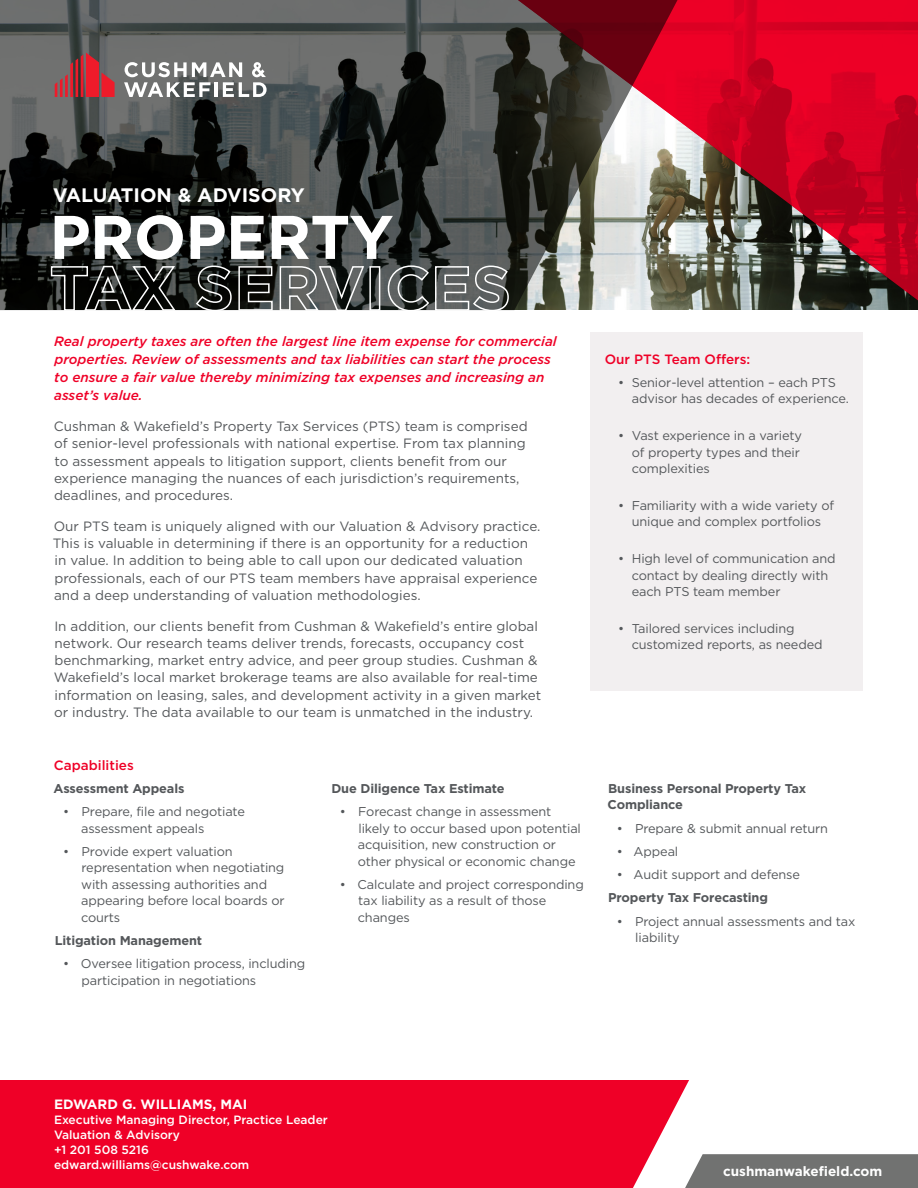
<style>
.page{position:relative;width:918px;height:1188px;background:#fff}
.page>*{position:absolute;margin:0;border:0;box-sizing:border-box;transform-origin:0 0}
.White_Main_Bold{font:700 61.5px "Gotham";letter-spacing:-.01em;color:#fff}
.White_Main_Bold-2{font:700 19.5px "Gotham";color:#fff}
.text{font:13.5px/17.2px "Gotham";color:#54575a}
.Red_Header{font:italic 500 13.5px/18px "Gotham";color:#ef0027}
.White_Header{font:700 13.5px "Gotham";color:#fff}
.Red_Header-2{font:500 13.5px "Gotham";color:#ef0027}
.t1{font:12.75px/16.5px "Gotham";letter-spacing:-.01em;color:#54575a}
.Side_bar_text_bold{font:700 12.75px/16.5px "Gotham";letter-spacing:-.01em;color:#54575a}
.Contact_Info_-_title{font:500 12px "Gotham";color:#fff}
</style>
<div class="page">
<div style="left:689px;top:1154px;width:229px;height:34px;background:#717271"></div>
<div style="left:0;top:1080px;width:689px;height:108px;background:#ef0027"></div>
<svg style="left:510px;top:0;width:408px;height:311px;background:#b01e33"></svg>
<svg style="left:0;top:0;width:689px;height:310px;background:#534c4b"></svg>
<div style="left:591px;top:333px;width:272px;height:358px;background:#f2eff0"></div>
<svg style="left:50px;top:265px;width:127px;height:46px;background:#373937"></svg>
<svg style="left:195px;top:265px;width:37px;height:46px;background:#40423f"></svg>
<svg style="left:238px;top:265px;width:35px;height:46px;background:#474846"></svg>
<svg style="left:279px;top:265px;width:86px;height:46px;background:#6c706f"></svg>
<div style="left:369px;top:266px;width:11px;height:45px;border:2px solid #fff"></div>
<svg style="left:387px;top:265px;width:123px;height:46px;background:#676a6a"></svg>
<svg style="left:55px;top:53px;width:60px;height:44px;background:#a04147"></svg>
<svg style="left:124px;top:62px;width:143px;height:35px"></svg>
<p class="White_Main_Bold-2" style="left:53px;top:182px;width:253px">VALUATION &amp; ADVISORY</p>
<p class="White_Main_Bold" style="left:50px;top:196px;width:346px">PROPERTY</p>
<p class="Red_Header" style="left:54px;top:332px;width:504px">Real property taxes are often the largest line item expense for commercial properties. Review of assessments and tax liabilities can start the process to ensure a fair value thereby minimizing tax expenses and increasing an asset’s value.</p>
<p class="text" style="left:54px;top:418px;width:475px">Cushman &amp; Wakefield’s Property Tax Services (PTS) team is comprised of senior-level professionals with national expertise. From tax planning to assessment appeals to litigation support, clients benefit from our experience managing the nuances of each jurisdiction’s requirements, deadlines, and procedures.</p>
<p class="text" style="left:53px;top:517px;width:489px">Our PTS team is uniquely aligned with our Valuation &amp; Advisory practice.<br>This is valuable in determining if there is an opportunity for a reduction in value. In addition to being able to call upon our dedicated valuation professionals, each of our PTS team members have appraisal experience and a deep understanding of valuation methodologies.</p>
<p class="text" style="left:54px;top:617px;width:489px">In addition, our clients benefit from Cushman &amp; Wakefield’s entire global network. Our research teams deliver trends, forecasts, occupancy cost benchmarking, market entry advice, and peer group studies. Cushman &amp; Wakefield’s local market brokerage teams are also available for real-time information on leasing, sales, and development activity in a given market or industry. The data available to our team is unmatched in the industry.</p>
<p class="Red_Header-2" style="left:54px;top:756px;width:81px">Capabilities</p>
<p class="Side_bar_text_bold" style="left:54px;top:780px;width:132px">Assessment Appeals</p>
<p class="t1" style="left:81px;top:803px;width:165px;text-indent:-18px">• Prepare, file and negotiate assessment appeals</p>
<p class="t1" style="left:81px;top:843px;width:205px;text-indent:-18px">• Provide expert valuation representation when negotiating with assessing authorities and appearing before local boards or courts</p>
<p class="Side_bar_text_bold" style="left:55px;top:932px;width:149px">Litigation Management</p>
<p class="t1" style="left:82px;top:955px;width:225px;text-indent:-18px">• Oversee litigation process, including participation in negotiations</p>
<p class="Side_bar_text_bold" style="left:331px;top:780px;width:175px">Due Diligence Tax Estimate</p>
<p class="t1" style="left:358px;top:803px;width:225px;text-indent:-18px">• Forecast change in assessment likely to occur based upon potential acquisition, new construction or other physical or economic change</p>
<p class="t1" style="left:358px;top:876px;width:228px;text-indent:-18px">• Calculate and project corresponding tax liability as a result of those changes</p>
<p class="Red_Header-2" style="left:605px;top:350px;width:147px">Our PTS Team Offers:</p>
<p class="t1" style="left:632px;top:374px;width:219px;text-indent:-14px">• Senior-level attention – each PTS advisor has decades of experience.</p>
<p class="t1" style="left:632px;top:427px;width:172px;text-indent:-14px">• Vast experience in a variety of property types and their complexities</p>
<p class="t1" style="left:618px;top:497px;width:217px;text-align:center">• Familiarity with a wide variety of unique and complex portfolios</p>
<p class="t1" style="left:632px;top:550px;width:205px;text-indent:-14px">• High level of communication and contact by dealing directly with each PTS team member</p>
<p class="t1" style="left:632px;top:620px;width:192px;text-indent:-14px">• Tailored services including customized reports, as needed</p>
<p class="Side_bar_text_bold" style="left:608px;top:780px;width:200px">Business Personal Property Tax<br>Compliance</p>
<p class="t1" style="left:617px;top:820px;width:213px">• Prepare &amp; submit annual return</p>
<p class="t1" style="left:617px;top:843px;width:63px">• Appeal</p>
<p class="t1" style="left:617px;top:866px;width:185px">• Audit support and defense</p>
<p class="Side_bar_text_bold" style="left:608px;top:889px;width:161px">Property Tax Forecasting</p>
<p class="t1" style="left:635px;top:913px;width:222px;text-indent:-19px">• Project annual assessments and tax liability</p>
<p class="White_Header" style="left:54px;top:1096px;width:195px">EDWARD G. WILLIAMS, MAI</p>
<p class="Contact_Info_-_title" style="left:54px;top:1112px;width:275px">Executive Managing Director, Practice Leader</p>
<p class="Contact_Info_-_title" style="left:54px;top:1127px;width:128px">Valuation &amp; Advisory</p>
<p class="Contact_Info_-_title" style="left:54px;top:1142px;width:96px">+1 201 508 5216</p>
<p class="Contact_Info_-_title" style="left:54px;top:1157px;width:197px">edward.williams@cushwake.com</p>
<p class="White_Header" style="left:723px;top:1163px;width:161px">cushmanwakefield.com</p>
</div>
